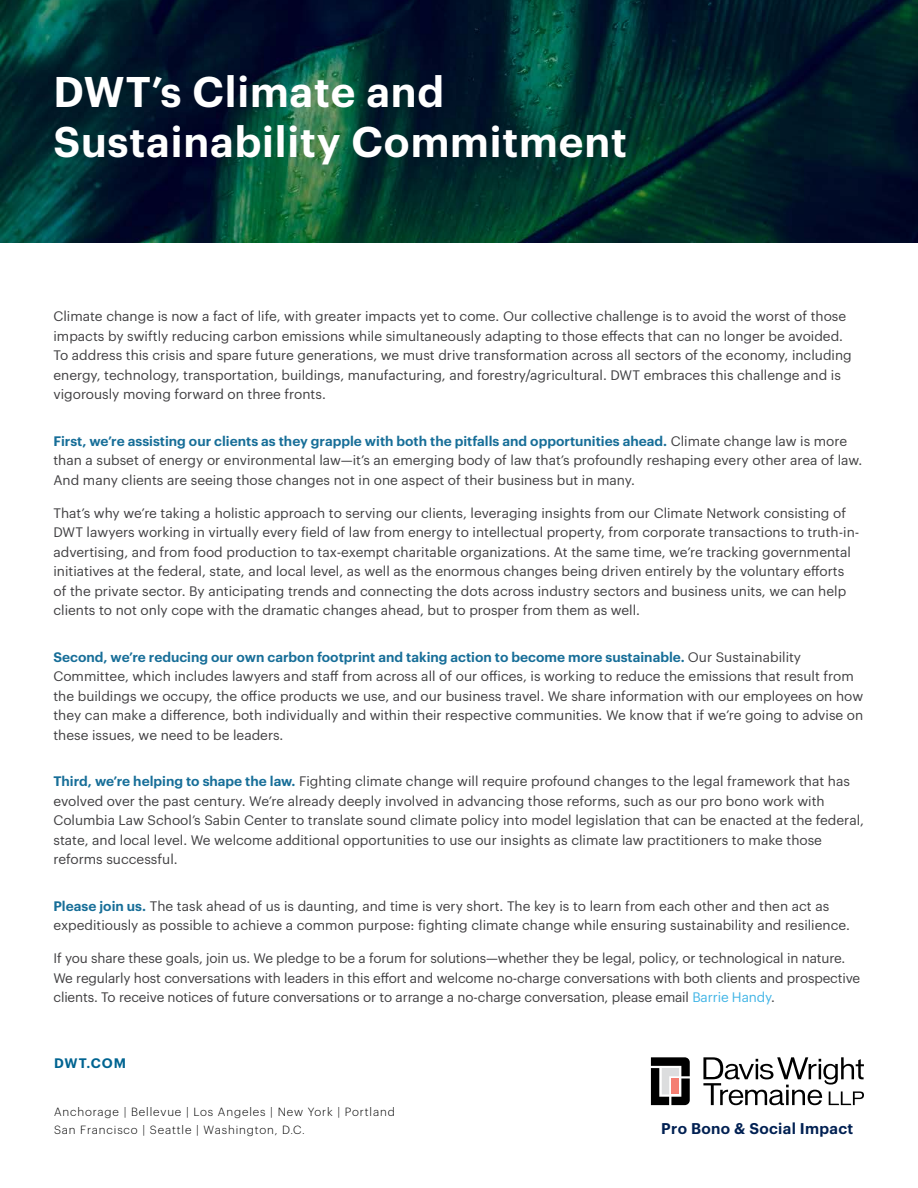
<style>
.page{position:relative;width:918px;height:1188px;background:#fff}
.page>*{position:absolute;margin:0;border:0;box-sizing:border-box;transform-origin:0 0}
.t1{font:600 42px/50.4px "Graphik";letter-spacing:.02em;color:#fff}
.t2{font:600 15.3px "Graphik";letter-spacing:.02em;color:#002052}
.t3{font:13.5px/19.5px "Graphik";color:#414042}
.t4{font:600 13.5px "Graphik";letter-spacing:.08em;color:#006491}
.t5{font:300 11.7px/18px "Graphik";letter-spacing:.075em;color:#000}
.s1{font-weight:600;color:#176e98}
.s2{color:#42b5e6}
</style>
<div class="page">
<svg style="left:651px;top:1057px;width:39px;height:48px;background:#635b5a"></svg>
<svg style="left:703px;top:1057px;width:161px;height:48px"></svg>
<img style="left:0;top:0;width:918px;height:243px">
<h1 class="t1" style="left:53px;top:62px;width:575px">DWT’s Climate and<br>Sustainability Commitment</h1>
<p class="t3" style="left:53px;top:306px;width:800px">Climate change is now a fact of life, with greater impacts yet to come. Our collective challenge is to avoid the worst of those impacts by swiftly reducing carbon emissions while simultaneously adapting to those effects that can no longer be avoided.<br>To address this crisis and spare future generations, we must drive transformation across all sectors of the economy, including energy, technology, transportation, buildings, manufacturing, and forestry/agricultural. DWT embraces this challenge and is vigorously moving forward on three fronts.</p>
<p class="t3" style="left:53px;top:430px;width:810px"><span class="s1">First, we’re assisting our clients as they grapple with both the pitfalls and opportunities ahead.</span> Climate change law is more than a subset of energy or environmental law—it’s an emerging body of law that’s profoundly reshaping every other area of law.<br>And many clients are seeing those changes not in one aspect of their business but in many.</p>
<p class="t3" style="left:53px;top:502px;width:807px">That’s why we’re taking a holistic approach to serving our clients, leveraging insights from our Climate Network consisting of DWT lawyers working in virtually every field of law from energy to intellectual property, from corporate transactions to truth-in&shy;advertising, and from food production to tax-exempt charitable organizations. At the same time, we’re tracking governmental initiatives at the federal, state, and local level, as well as the enormous changes being driven entirely by the voluntary efforts of the private sector. By anticipating trends and connecting the dots across industry sectors and business units, we can help clients to not only cope with the dramatic changes ahead, but to prosper from them as well.</p>
<p class="t3" style="left:53px;top:646px;width:811px"><span class="s1">Second, we’re reducing our own carbon footprint and taking action to become more sustainable.</span> Our Sustainability Committee, which includes lawyers and staff from across all of our offices, is working to reduce the emissions that result from the buildings we occupy, the office products we use, and our business travel. We share information with our employees on how they can make a difference, both individually and within their respective communities. We know that if we’re going to advise on these issues, we need to be leaders.</p>
<p class="t3" style="left:53px;top:770px;width:812px"><span class="s1">Third, we’re helping to shape the law.</span> Fighting climate change will require profound changes to the legal framework that has evolved over the past century. We’re already deeply involved in advancing those reforms, such as our pro bono work with Columbia Law School’s Sabin Center to translate sound climate policy into model legislation that can be enacted at the federal, state, and local level. We welcome additional opportunities to use our insights as climate law practitioners to make those reforms successful.</p>
<p class="t3" style="left:53px;top:895px;width:798px"><span class="s1">Please join us.</span> The task ahead of us is daunting, and time is very short. The key is to learn from each other and then act as expeditiously as possible to achieve a common purpose: fighting climate change while ensuring sustainability and resilience.</p>
<p class="t3" style="left:53px;top:948px;width:808px">If you share these goals, join us. We pledge to be a forum for solutions—whether they be legal, policy, or technological in nature.<br>We regularly host conversations with leaders in this effort and welcome no-charge conversations with both clients and prospective clients. To receive notices of future conversations or to arrange a no-charge conversation, please email <span class="s2">Barrie Handy</span>.</p>
<p class="t4" style="left:54px;top:1053px;width:74px">DWT.COM</p>
<p class="t5" style="left:54px;top:1102px;width:342px">Anchorage | Bellevue | Los Angeles | New York | Portland<br>San Francisco | Seattle | Washington, D.C.</p>
<p class="t2" style="left:661px;top:1116px;width:194px">Pro Bono &amp; Social Impact</p>
</div>
